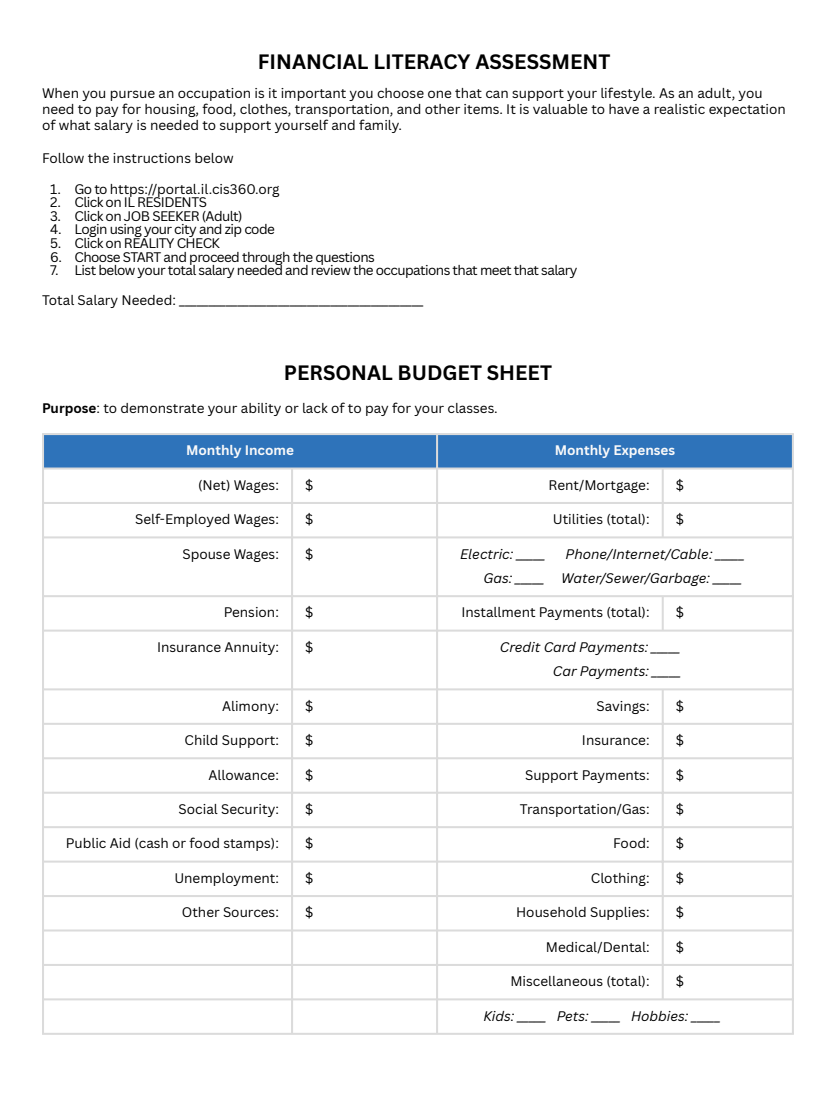
<style>
.page{position:relative;width:836px;height:1103px;background:#fff}
.page>*{position:absolute;margin:0;border:0;box-sizing:border-box;transform-origin:0 0}
.t1{font:700 20.25px "Canva Sans";color:#000}
.t2{font:13.5px/16.2px "Canva Sans";color:#000}
.t3{font:13.5px "Canva Sans";letter-spacing:-.04em;color:#000}
.t4{font:italic 13.5px "Canva Sans";color:#000}
.t5{font:700 13.5px "Canva Sans";color:#fafafa}
.s1{font-weight:700}
</style>
<div class="page">
<div style="left:44px;top:435px;width:747px;height:32px;background:#2e73ba"></div>
<hr style="left:42px;top:435px;width:2px;height:598px;background:#dbdbdb">
<hr style="left:291px;top:469px;width:2px;height:564px;background:#dbdbdb">
<hr style="left:436px;top:435px;width:2px;height:598px;background:#dbdbdb">
<hr style="left:661px;top:469px;width:2px;height:67px;background:#dbdbdb">
<hr style="left:661px;top:597px;width:2px;height:32px;background:#dbdbdb">
<hr style="left:661px;top:690px;width:2px;height:308px;background:#dbdbdb">
<hr style="left:791px;top:435px;width:2px;height:598px;background:#dbdbdb">
<hr style="left:42px;top:433px;width:751px;height:2px;background:#dbdbdb">
<hr style="left:42px;top:467px;width:751px;height:2px;background:#dbdbdb">
<hr style="left:42px;top:502px;width:751px;height:2px;background:#dbdbdb">
<hr style="left:42px;top:536px;width:751px;height:2px;background:#dbdbdb">
<hr style="left:42px;top:595px;width:751px;height:2px;background:#dbdbdb">
<hr style="left:42px;top:629px;width:751px;height:2px;background:#dbdbdb">
<hr style="left:42px;top:688px;width:751px;height:2px;background:#dbdbdb">
<hr style="left:42px;top:723px;width:751px;height:2px;background:#dbdbdb">
<hr style="left:42px;top:757px;width:751px;height:2px;background:#dbdbdb">
<hr style="left:42px;top:791px;width:751px;height:2px;background:#dbdbdb">
<hr style="left:42px;top:826px;width:751px;height:2px;background:#dbdbdb">
<hr style="left:42px;top:860px;width:751px;height:2px;background:#dbdbdb">
<hr style="left:42px;top:895px;width:751px;height:2px;background:#dbdbdb">
<hr style="left:42px;top:929px;width:751px;height:2px;background:#dbdbdb">
<hr style="left:42px;top:964px;width:751px;height:2px;background:#dbdbdb">
<hr style="left:42px;top:998px;width:751px;height:2px;background:#dbdbdb">
<hr style="left:42px;top:1033px;width:751px;height:2px;background:#dbdbdb">
<p class="t1" style="left:258px;top:48px;width:354px">FINANCIAL LITERACY ASSESSMENT</p>
<p class="t2" style="left:42px;top:84px;width:745px">When you pursue an occupation is it important you choose one that can support your lifestyle. As an adult, you need to pay for housing, food, clothes, transportation, and other items. It is valuable to have a realistic expectation of what salary is needed to support yourself and family.</p>
<p class="t2" style="left:42px;top:149px;width:193px">Follow the instructions below</p>
<p class="t2" style="left:50px;top:181px;width:231px">1. Go to https://portal.il.cis360.org</p>
<p class="t3" style="left:50px;top:193px;width:158px">2. Click on IL RESIDENTS</p>
<p class="t3" style="left:50px;top:207px;width:194px">3. Click on JOB SEEKER (Adult)</p>
<p class="t3" style="left:50px;top:220px;width:226px">4. Login using your city and zip code</p>
<p class="t3" style="left:50px;top:233px;width:171px">5. Click on REALITY CHECK</p>
<p class="t3" style="left:50px;top:247px;width:326px">6. Choose START and proceed through the questions</p>
<p class="t3" style="left:50px;top:261px;width:529px">7. List below your total salary needed and review the occupations that meet that salary</p>
<p class="t2" style="left:42px;top:292px;width:383px">Total Salary Needed: __________________________________________</p>
<p class="t1" style="left:284px;top:359px;width:270px">PERSONAL BUDGET SHEET</p>
<p class="t2" style="left:42px;top:399px;width:457px"><span class="s1">Purpose</span>: to demonstrate your ability or lack of to pay for your classes.</p>
<p class="t5" style="left:186px;top:441px;width:110px">Monthly Income</p>
<p class="t5" style="left:554px;top:441px;width:122px">Monthly Expenses</p>
<p class="t2" style="left:198px;top:476px;width:82px">(Net) Wages:</p>
<p class="t2" style="left:305px;top:476px;width:10px">$</p>
<p class="t2" style="left:548px;top:476px;width:102px">Rent/Mortgage:</p>
<p class="t2" style="left:676px;top:476px;width:10px">$</p>
<p class="t2" style="left:135px;top:511px;width:145px">Self-Employed Wages:</p>
<p class="t2" style="left:305px;top:511px;width:10px">$</p>
<p class="t2" style="left:553px;top:511px;width:98px">Utilities (total):</p>
<p class="t2" style="left:676px;top:511px;width:10px">$</p>
<p class="t2" style="left:182px;top:545px;width:98px">Spouse Wages:</p>
<p class="t2" style="left:305px;top:545px;width:10px">$</p>
<p class="t4" style="left:460px;top:544px;width:87px">Electric: _____</p>
<p class="t4" style="left:565px;top:544px;width:181px">Phone/Internet/Cable: _____</p>
<p class="t4" style="left:483px;top:568px;width:260px">Gas: _____ Water/Sewer/Garbage: _____</p>
<p class="t2" style="left:224px;top:604px;width:57px">Pension:</p>
<p class="t2" style="left:305px;top:604px;width:10px">$</p>
<p class="t2" style="left:461px;top:604px;width:190px">Installment Payments (total):</p>
<p class="t2" style="left:676px;top:604px;width:10px">$</p>
<p class="t2" style="left:157px;top:638px;width:123px">Insurance Annuity:</p>
<p class="t2" style="left:305px;top:638px;width:10px">$</p>
<p class="t4" style="left:500px;top:637px;width:182px">Credit Card Payments: _____</p>
<p class="t4" style="left:553px;top:662px;width:130px">Car Payments: _____</p>
<p class="t2" style="left:222px;top:697px;width:58px">Alimony:</p>
<p class="t2" style="left:305px;top:697px;width:10px">$</p>
<p class="t2" style="left:596px;top:697px;width:55px">Savings:</p>
<p class="t2" style="left:676px;top:697px;width:10px">$</p>
<p class="t2" style="left:184px;top:732px;width:96px">Child Support:</p>
<p class="t2" style="left:305px;top:732px;width:10px">$</p>
<p class="t2" style="left:582px;top:732px;width:69px">Insurance:</p>
<p class="t2" style="left:676px;top:732px;width:10px">$</p>
<p class="t2" style="left:208px;top:766px;width:72px">Allowance:</p>
<p class="t2" style="left:305px;top:766px;width:10px">$</p>
<p class="t2" style="left:525px;top:766px;width:126px">Support Payments:</p>
<p class="t2" style="left:676px;top:766px;width:10px">$</p>
<p class="t2" style="left:179px;top:800px;width:102px">Social Security:</p>
<p class="t2" style="left:305px;top:800px;width:10px">$</p>
<p class="t2" style="left:520px;top:800px;width:131px">Transportation/Gas:</p>
<p class="t2" style="left:676px;top:800px;width:10px">$</p>
<p class="t2" style="left:66px;top:835px;width:214px">Public Aid (cash or food stamps):</p>
<p class="t2" style="left:305px;top:835px;width:10px">$</p>
<p class="t2" style="left:613px;top:835px;width:38px">Food:</p>
<p class="t2" style="left:676px;top:835px;width:10px">$</p>
<p class="t2" style="left:174px;top:869px;width:106px">Unemployment:</p>
<p class="t2" style="left:305px;top:869px;width:10px">$</p>
<p class="t2" style="left:591px;top:869px;width:60px">Clothing:</p>
<p class="t2" style="left:676px;top:869px;width:10px">$</p>
<p class="t2" style="left:182px;top:904px;width:98px">Other Sources:</p>
<p class="t2" style="left:305px;top:904px;width:10px">$</p>
<p class="t2" style="left:516px;top:904px;width:135px">Household Supplies:</p>
<p class="t2" style="left:676px;top:904px;width:10px">$</p>
<p class="t2" style="left:546px;top:938px;width:105px">Medical/Dental:</p>
<p class="t2" style="left:676px;top:938px;width:10px">$</p>
<p class="t2" style="left:510px;top:973px;width:141px">Miscellaneous (total):</p>
<p class="t2" style="left:676px;top:973px;width:10px">$</p>
<p class="t4" style="left:483px;top:1006px;width:239px">Kids: _____ Pets: _____ Hobbies: _____</p>
</div>
